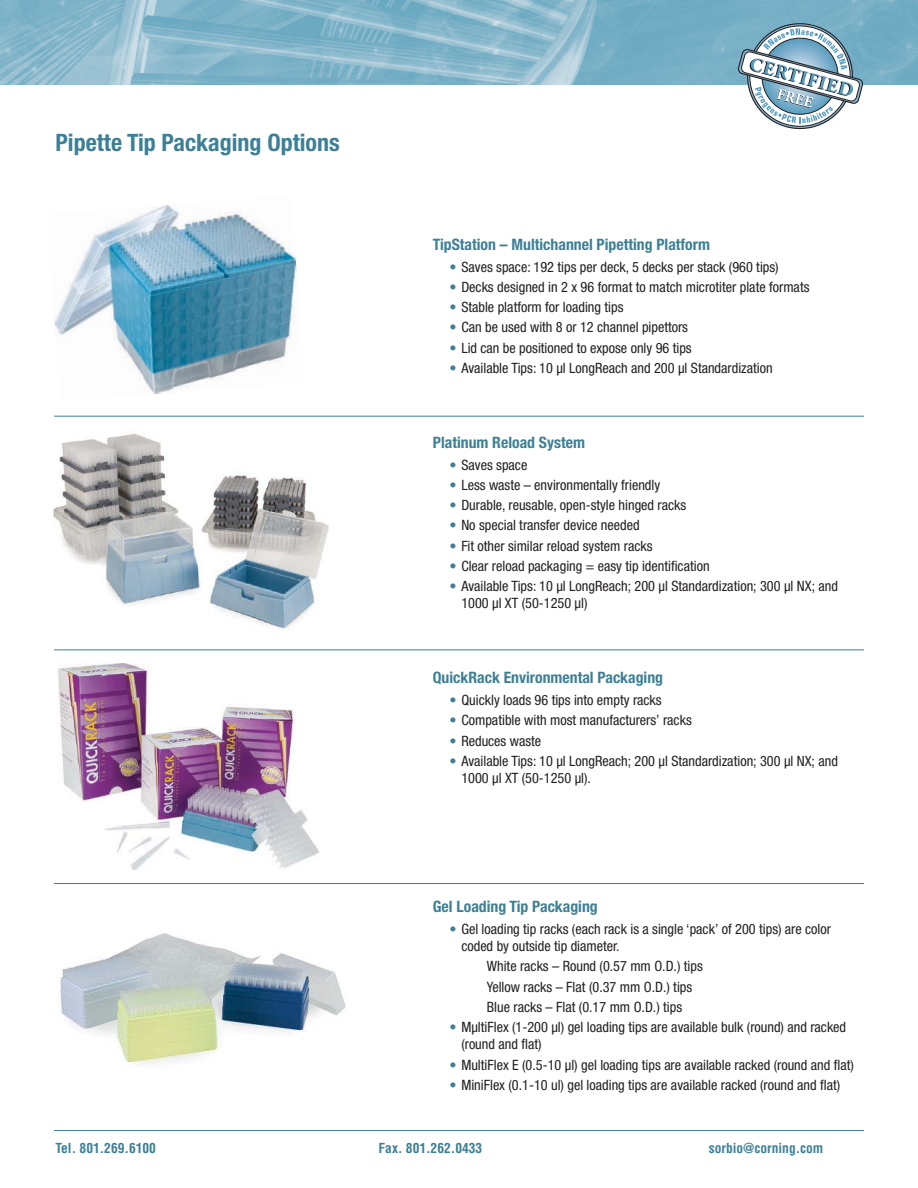
<style>
.page{position:relative;width:918px;height:1188px;background:#fff}
.page>*{position:absolute;margin:0;border:0;box-sizing:border-box;transform-origin:0 0}
.t1{font:700 condensed 24px "Helvetica Neue";color:#3d8096}
.t2{font:700 condensed 15.75px "Helvetica Neue";color:#3d8096}
.t3{font:condensed 14.25px/17.2px "Helvetica Neue";color:#231f20}
.t4{font:700 condensed 13.5px "Helvetica";color:#3d8096}
.s1{color:#3d8096}
</style>
<div class="page">
<hr style="left:54px;top:1130px;width:810px;height:1px;background:#3d8096">
<img style="left:0;top:0;width:918px;height:85px">
<svg style="left:738px;top:18px;width:125px;height:112px"></svg>
<img style="left:54px;top:205px;width:243px;height:189px">
<img style="left:53px;top:433px;width:276px;height:196px">
<img style="left:59px;top:663px;width:259px;height:206px">
<img style="left:60px;top:933px;width:286px;height:134px">
<hr style="left:54px;top:416px;width:810px;height:1px;background:#3d8096">
<hr style="left:54px;top:883px;width:810px;height:1px;background:#3d8096">
<hr style="left:54px;top:649px;width:810px;height:1px;background:#3d8096">
<h1 class="t1" style="left:56px;top:134px;width:286px">Pipette Tip Packaging Options</h1>
<p class="t2" style="left:433px;top:239px;width:279px">TipStation – Multichannel Pipetting Platform</p>
<p class="t3" style="left:449px;top:259px;width:331px"><span class="s1">•</span> Saves space: 192 tips per deck, 5 decks per stack (960 tips)</p>
<p class="t3" style="left:449px;top:279px;width:362px"><span class="s1">•</span> Decks designed in 2 x 96 format to match microtiter plate formats</p>
<p class="t3" style="left:449px;top:300px;width:176px"><span class="s1">•</span> Stable platform for loading tips</p>
<p class="t3" style="left:449px;top:320px;width:240px"><span class="s1">•</span> Can be used with 8 or 12 channel pipettors</p>
<p class="t3" style="left:449px;top:340px;width:244px"><span class="s1">•</span> Lid can be positioned to expose only 96 tips</p>
<p class="t3" style="left:449px;top:360px;width:325px"><span class="s1">•</span> Available Tips: 10 μl LongReach and 200 μl Standardization</p>
<p class="t2" style="left:433px;top:437px;width:154px">Platinum Reload System</p>
<p class="t3" style="left:449px;top:457px;width:79px"><span class="s1">•</span> Saves space</p>
<p class="t3" style="left:449px;top:477px;width:212px"><span class="s1">•</span> Less waste – environmentally friendly</p>
<p class="t3" style="left:449px;top:498px;width:238px"><span class="s1">•</span> Durable, reusable, open-style hinged racks</p>
<p class="t3" style="left:449px;top:518px;width:192px"><span class="s1">•</span> No special transfer device needed</p>
<p class="t3" style="left:449px;top:538px;width:205px"><span class="s1">•</span> Fit other similar reload system racks</p>
<p class="t3" style="left:449px;top:558px;width:262px"><span class="s1">•</span> Clear reload packaging = easy tip identification</p>
<p class="t3" style="left:461px;top:579px;width:378px;text-indent:-12px"><span class="s1">•</span> Available Tips: 10 μl LongReach; 200 μl Standardization; 300 μl NX; and<br>1000 μl XT (50-1250 μl)</p>
<p class="t2" style="left:433px;top:672px;width:232px">QuickRack Environmental Packaging</p>
<p class="t3" style="left:449px;top:693px;width:214px"><span class="s1">•</span> Quickly loads 96 tips into empty racks</p>
<p class="t3" style="left:449px;top:713px;width:244px"><span class="s1">•</span> Compatible with most manufacturers’ racks</p>
<p class="t3" style="left:449px;top:733px;width:93px"><span class="s1">•</span> Reduces waste</p>
<p class="t3" style="left:461px;top:753px;width:378px;text-indent:-12px"><span class="s1">•</span> Available Tips: 10 μl LongReach; 200 μl Standardization; 300 μl NX; and<br>1000 μl XT (50-1250 μl).</p>
<p class="t2" style="left:433px;top:901px;width:166px">Gel Loading Tip Packaging</p>
<p class="t3" style="left:461px;top:921px;width:371px;text-indent:-12px"><span class="s1">•</span> Gel loading tip racks (each rack is a single ‘pack’ of 200 tips) are color coded by outside tip diameter.</p>
<p class="t3" style="left:487px;top:957px;width:217px;line-height:20.2px">White racks – Round (0.57 mm O.D.) tips<br>Yellow racks – Flat (0.37 mm O.D.) tips<br>Blue racks – Flat (0.17 mm O.D.) tips</p>
<p class="t3" style="left:461px;top:1020px;width:386px;text-indent:-12px"><span class="s1">•</span> MμltiFlex (1-200 μl) gel loading tips are available bulk (round) and racked (round and flat)</p>
<p class="t3" style="left:449px;top:1057px;width:406px"><span class="s1">•</span> MultiFlex E (0.5-10 μl) gel loading tips are available racked (round and flat)</p>
<p class="t3" style="left:449px;top:1077px;width:392px"><span class="s1">•</span> MiniFlex (0.1-10 ul) gel loading tips are available racked (round and flat)</p>
<p class="t4" style="left:56px;top:1142px;width:102px">Tel. 801.269.6100</p>
<p class="t4" style="left:379px;top:1142px;width:105px">Fax. 801.262.0433</p>
<p class="t4" style="left:709px;top:1142px;width:116px">sorbio@corning.com</p>
</div>
